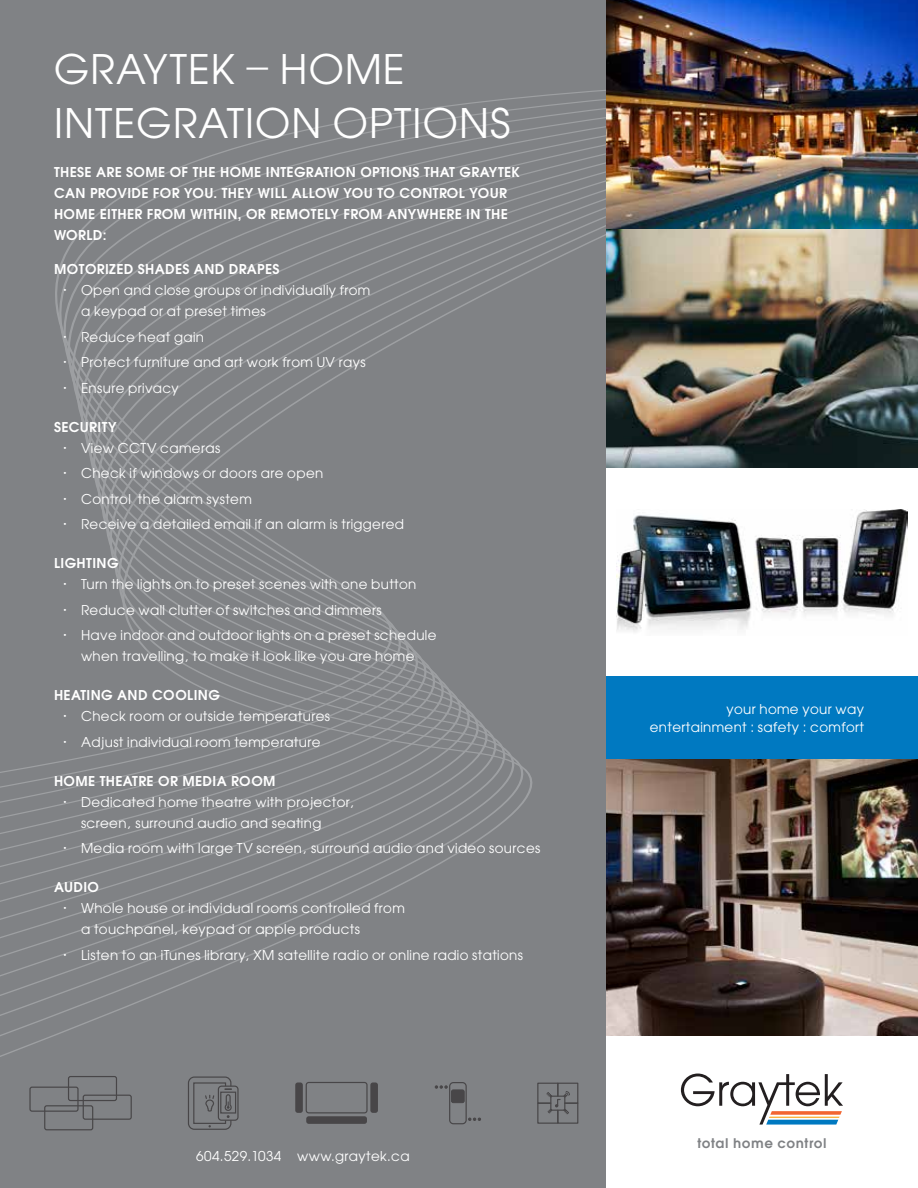
<style>
.page{position:relative;width:918px;height:1188px;background:#fff}
.page>*{position:absolute;margin:0;border:0;box-sizing:border-box;transform-origin:0 0}
.t1{font:45px/54px "AV Garde";letter-spacing:.025em;color:#fff}
.t2{font:15px/21px "AV Garde";letter-spacing:.025em;color:#fff}
.t3{font:15px/21px "AV Garde Bld";letter-spacing:.025em;color:#fff}
.t4{font:14.7px "AV Garde Bld";letter-spacing:.035em;color:#808285}
</style>
<div class="page">
<img style="left:616px;top:509px;width:292px;height:123px">
<img style="left:606px;top:759px;width:312px;height:276px">
<div style="left:0;top:0;width:606px;height:1188px;background:#808285"></div>
<img style="left:606px;top:0;width:312px;height:230px">
<svg style="left:681px;top:1074px;width:162px;height:51px"></svg>
<div style="left:44px;top:1105px;width:49px;height:25px;border:1px solid #231f20;border-radius:2px"></div>
<div style="left:188px;top:1076px;width:43px;height:54px;border:1px solid #231f20;border-radius:6px"></div>
<img style="left:606px;top:230px;width:312px;height:238px">
<div style="left:606px;top:677px;width:312px;height:82px;background:#0079c1"></div>
<svg style="left:0;top:90px;width:606px;height:732px"></svg>
<h1 class="t1" style="left:54px;top:46px;width:458px">GRAYTEK – HOME<br>INTEGRATION OPTIONS</h1>
<p class="t3" style="left:54px;top:163px;width:467px">THESE ARE SOME OF THE HOME INTEGRATION OPTIONS THAT GRAYTEK CAN PROVIDE FOR YOU. THEY WILL ALLOW YOU TO CONTROL YOUR HOME EITHER FROM WITHIN, OR REMOTELY FROM ANYWHERE IN THE WORLD:</p>
<p class="t3" style="left:54px;top:260px;width:227px">MOTORIZED SHADES AND DRAPES</p>
<p class="t2" style="left:81px;top:281px;width:291px;text-indent:-18px">• Open and close groups or individually from a keypad or at preset times</p>
<p class="t2" style="left:63px;top:328px;width:143px">• Reduce heat gain</p>
<p class="t2" style="left:63px;top:353px;width:304px">• Protect furniture and art work from UV rays</p>
<p class="t2" style="left:63px;top:379px;width:117px">• Ensure privacy</p>
<p class="t3" style="left:54px;top:418px;width:64px">SECURITY</p>
<p class="t2" style="left:63px;top:439px;width:159px">• View CCTV cameras</p>
<p class="t2" style="left:63px;top:464px;width:262px">• Check if windows or doors are open</p>
<p class="t2" style="left:63px;top:490px;width:190px">• Control the alarm system</p>
<p class="t2" style="left:63px;top:515px;width:343px">• Receive a detailed email if an alarm is triggered</p>
<p class="t3" style="left:54px;top:554px;width:66px">LIGHTING</p>
<p class="t2" style="left:63px;top:575px;width:355px">• Turn the lights on to preset scenes with one button</p>
<p class="t2" style="left:63px;top:601px;width:320px">• Reduce wall clutter of switches and dimmers</p>
<p class="t2" style="left:63px;top:626px;width:375px;text-align:center">• Have indoor and outdoor lights on a preset schedule when travelling, to make it look like you are home</p>
<p class="t3" style="left:54px;top:686px;width:168px">HEATING AND COOLING</p>
<p class="t2" style="left:63px;top:707px;width:269px">• Check room or outside temperatures</p>
<p class="t2" style="left:63px;top:733px;width:259px">• Adjust individual room temperature</p>
<p class="t3" style="left:54px;top:772px;width:223px">HOME THEATRE OR MEDIA ROOM</p>
<p class="t2" style="left:81px;top:793px;width:275px;text-indent:-18px">• Dedicated home theatre with projector, screen, surround audio and seating</p>
<p class="t2" style="left:63px;top:839px;width:479px">• Media room with large TV screen, surround audio and video sources</p>
<p class="t3" style="left:54px;top:878px;width:46px">AUDIO</p>
<p class="t2" style="left:81px;top:899px;width:325px;text-indent:-18px">• Whole house or individual rooms controlled from a touchpanel, keypad or apple products</p>
<p class="t2" style="left:63px;top:946px;width:462px">• Listen to an iTunes library, XM satellite radio or online radio stations</p>
<p class="t2" style="left:196px;top:1147px;width:215px">604.529.1034 www.graytek.ca</p>
<p class="t2" style="left:650px;top:701px;width:216px;line-height:18px;text-align:right">your home your way entertainment : safety : comfort</p>
<p class="t4" style="left:697px;top:1134px;width:131px">total home control</p>
</div>
